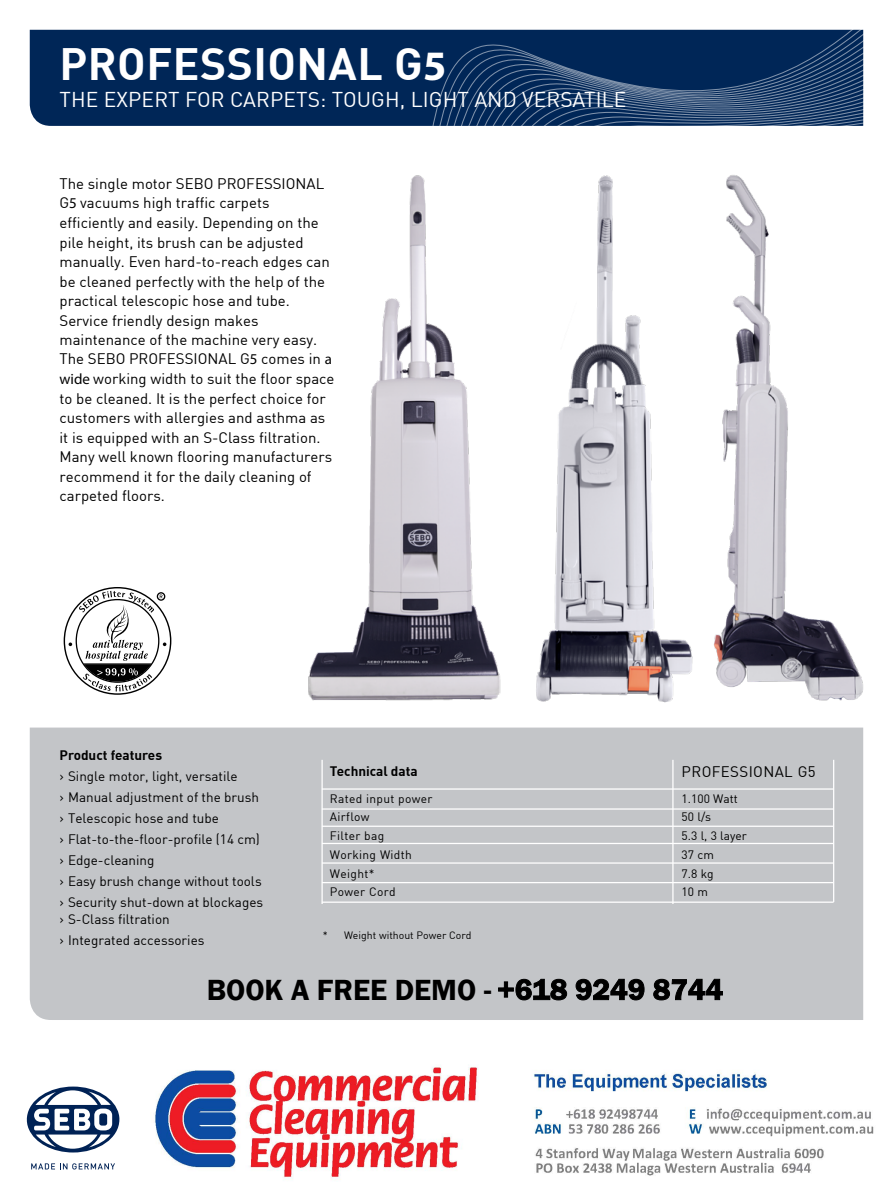
<style>
.page{position:relative;width:893px;height:1191px;background:#fff}
.page>*{position:absolute;margin:0;border:0;box-sizing:border-box;transform-origin:0 0}
.t1{font:700 44.4px "DIN";letter-spacing:.01em;color:#fff}
.t2{font:600 30px "Franklin Gothic";color:#000}
.t3{font:21px "DIN";letter-spacing:.005em;color:#fff}
.t4{font:15px/19.5px "DIN";color:#000}
.t5{font:15px "DIN";letter-spacing:.025em;color:#000}
.t6{font:13.5px/21px "DIN";color:#000}
.t7{font:700 13.5px "DIN";color:#000}
.t8{font:12px/18.8px "DIN";letter-spacing:.025em;color:#000}
.t9{font:12px/18.8px "DIN";color:#000}
.t10{font:10.5px "DIN";color:#000}
.s1{font-family:"Myriad Pro";font-size:42px}
.s2{font-family:"Myriad Pro"}
.s3{font-family:"DIN Pro"}
</style>
<div class="page">
<svg style="left:29px;top:29px;width:835px;height:97px;background:#0f3260"></svg>
<svg style="left:26px;top:1086px;width:93px;height:66px"></svg>
<svg style="left:31px;top:1163px;width:84px;height:6px"></svg>
<div style="left:30px;top:727px;width:833px;height:293px;background:#c3c5c8"></div>
<img style="left:290px;top:175px;width:233px;height:567px">
<img style="left:707px;top:175px;width:156px;height:569px">
<img style="left:520px;top:175px;width:182px;height:558px">
<svg style="left:64px;top:587px;width:107px;height:108px"></svg>
<hr style="left:321px;top:760px;width:2px;height:144px;background:#fff">
<hr style="left:672px;top:760px;width:1px;height:144px;background:#fff">
<hr style="left:833px;top:760px;width:1px;height:142px;background:#fff">
<hr style="left:322px;top:788px;width:512px;height:1px;background:#fff">
<hr style="left:322px;top:808px;width:512px;height:1px;background:#fff">
<hr style="left:322px;top:843px;width:512px;height:1px;background:#fff">
<hr style="left:322px;top:862px;width:512px;height:1px;background:#fff">
<hr style="left:322px;top:882px;width:512px;height:1px;background:#fff">
<hr style="left:322px;top:901px;width:512px;height:1px;background:#fff">
<hr style="left:322px;top:825px;width:512px;height:2px;background:#fff">
<img style="left:154px;top:1066px;width:720px;height:114px">
<h1 class="t1" style="left:60px;top:35px;width:389px">PROFESSIONAL G<span class="s1">5</span></h1>
<h3 class="t3" style="left:60px;top:87px;width:568px">THE EXPERT FOR CARPETS: TOUGH, LIGHT AND VERSATILE</h3>
<p class="t4" style="left:60px;top:174px;width:277px">The single motor SEBO PROFESSIONAL G<span class="s2">5</span> vacuums high traffic carpets efficiently and easily. Depending on the pile height, its brush can be adjusted manually. Even hard-to-reach edges can be cleaned perfectly with the help of the practical telescopic hose and tube.<br>Service friendly design makes maintenance of the machine very easy.<br>The SEBO PROFESSIONAL G<span class="s2">5</span> comes in <span class="s2">a wide</span> working width to suit the floor space to be cleaned. It is the perfect choice for customers with allergies and asthma as it is equipped with an S-Class filtration.<br>Many well known flooring manufacturers recommend it for the daily cleaning of carpeted floors.</p>
<p class="t7" style="left:60px;top:746px;width:104px">Product features</p>
<p class="t6" style="left:60px;top:765px;width:205px">› Single motor, light, versatile<br>› Manual adjustment of the brush › Telescopic hose and tube<br>› Flat-to-the-floor-profile (14 cm) › Edge-cleaning<br>› Easy brush change without tools › Security shut-down at blockages</p>
<p class="t6" style="left:60px;top:908px;width:146px">› S-Class filtration<br>› Integrated accessories</p>
<p class="t7" style="left:330px;top:762px;width:89px">Technical data</p>
<p class="t5" style="left:682px;top:762px;width:136px">PROFESSIONAL G5</p>
<p class="t9" style="left:682px;top:788px;width:67px">1.100 Watt<br>50 l/s<br>5.3 l, 3 layer<br>37 cm<br>7.8 kg<br>1<span class="s3">0</span> m</p>
<p class="t8" style="left:330px;top:788px;width:104px">Rated input power<br>Airflow<br>Filter bag<br>Working Width<br>Weight*<br>Power Cord</p>
<p class="t10" style="left:323px;top:928px;width:150px">* Weight without Power Cord</p>
<h2 class="t2" style="left:207px;top:971px;width:518px">BOOK A FREE DEMO - +618 9249 8744</h2>
</div>
